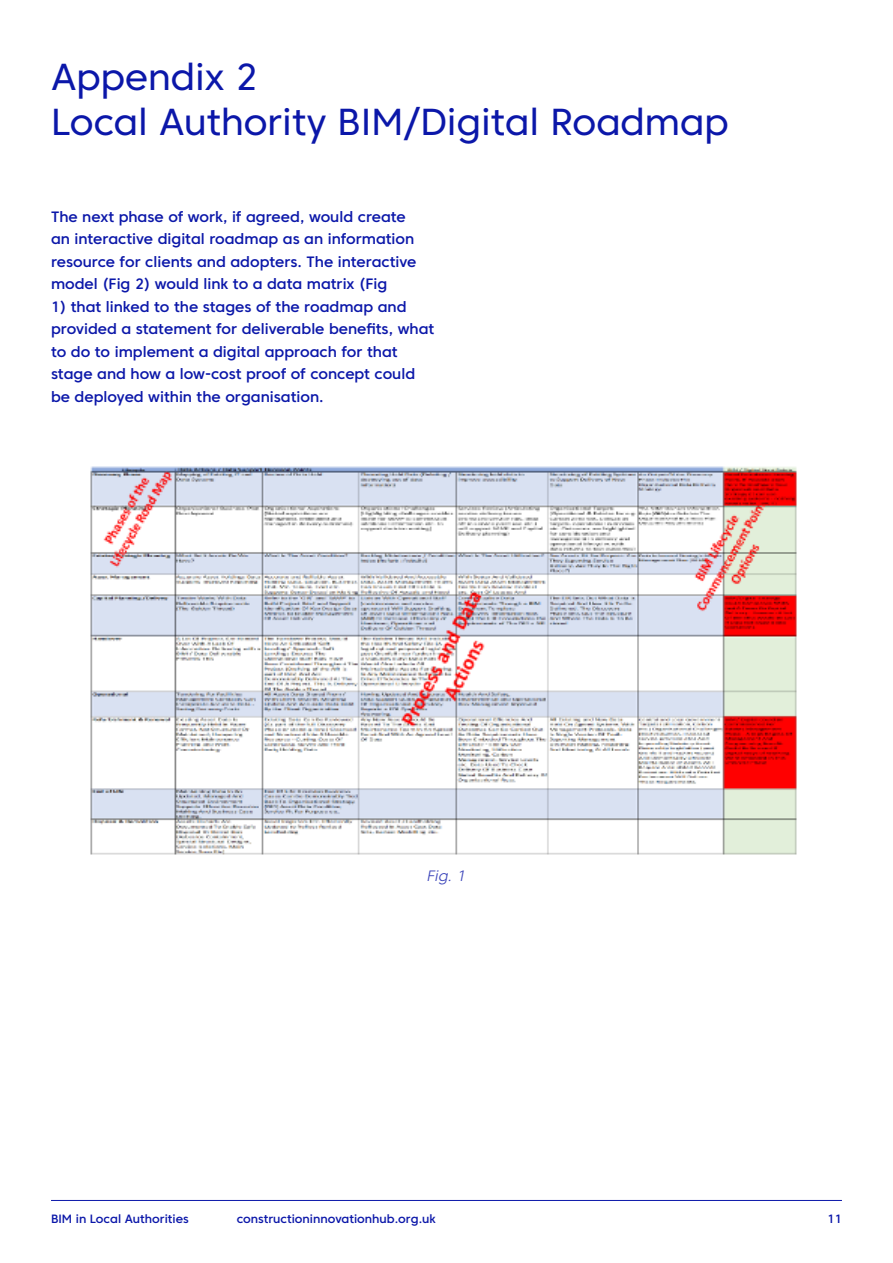
<style>
.page{position:relative;width:893px;height:1263px;background:#fff}
.page>*{position:absolute;margin:0;border:0;box-sizing:border-box;transform-origin:0 0}
.t1{font:37.5px/45px "Core Sans C 45";color:#0b17a9}
.First_Paragraph{font:500 15px/22.5px "Core Sans C 55";color:#0b17a9}
.Figure_Caption{font:15px "Core Sans C 35 Light It";color:#3c45ba}
.t2{font:500 12px "Core Sans C 55";color:#0b17a9}
</style>
<div class="page">
<hr style="left:51px;top:1200px;width:791px;height:1px;background:#0b17a9">
<img style="left:90px;top:466px;width:707px;height:389px">
<h2 class="t1" style="left:51px;top:55px;width:679px">Appendix 2<br>Local Authority BIM/Digital Roadmap</h2>
<p class="First_Paragraph" style="left:51px;top:205px;width:367px">The next phase of work, if agreed, would create an interactive digital roadmap as an information resource for clients and adopters. The interactive model (Fig 2) would link to a data matrix (Fig</p>
<p class="First_Paragraph" style="left:51px;top:295px;width:385px">1) that linked to the stages of the roadmap and provided a statement for deliverable benefits, what to do to implement a digital approach for that stage and how a low-cost proof of concept could be deployed within the organisation.</p>
<p class="Figure_Caption" style="left:427px;top:866px;width:40px">Fig. 1</p>
<p class="t2" style="left:51px;top:1211px;width:139px">BIM in Local Authorities</p>
<p class="t2" style="left:237px;top:1211px;width:201px">constructioninnovationhub.org.uk</p>
<p class="t2" style="left:827px;top:1211px;width:16px">11</p>
</div>
